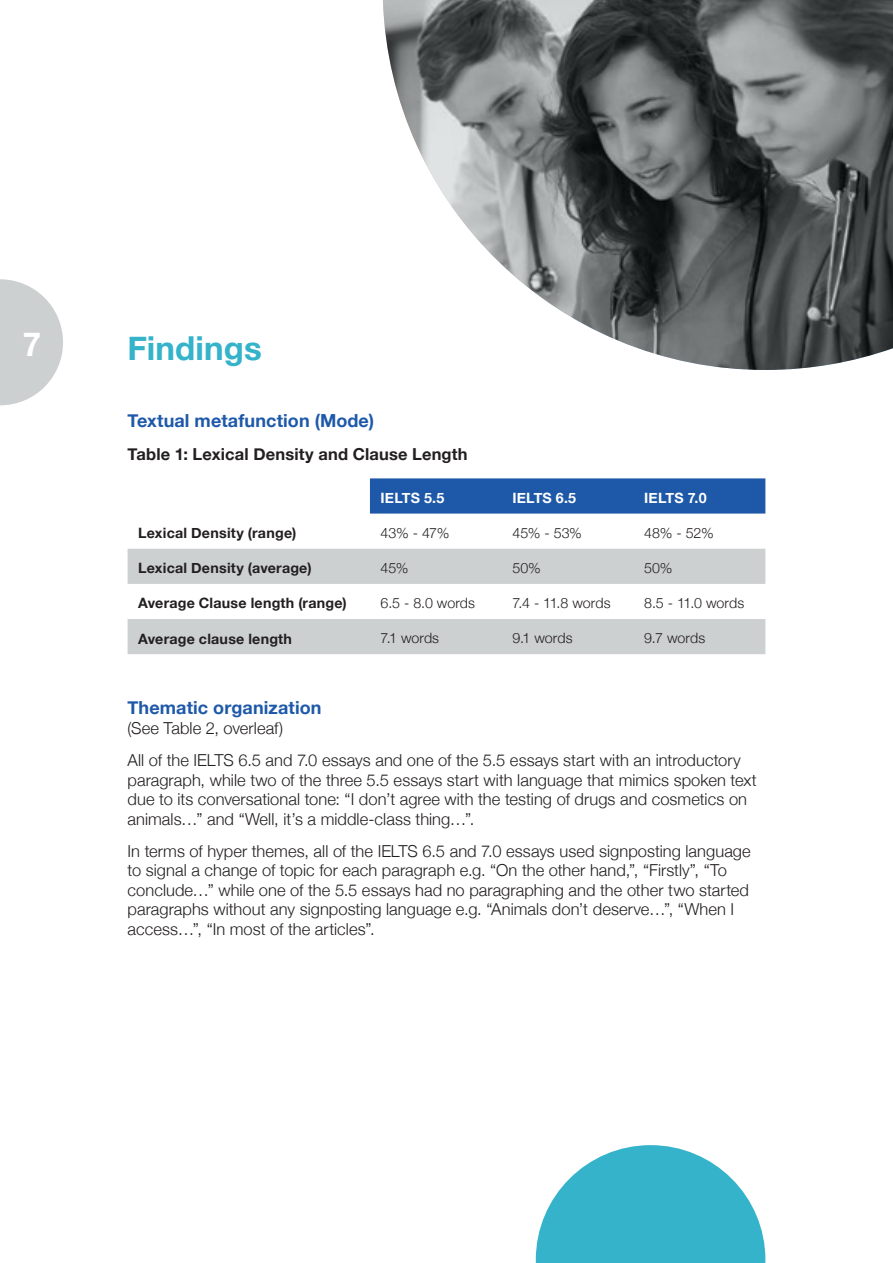
<style>
.page{position:relative;width:893px;height:1263px;background:#fff}
.page>*{position:absolute;margin:0;border:0;box-sizing:border-box;transform-origin:0 0}
.t1{font:700 33px "Helvetica Neue";letter-spacing:.005em;color:#35b3ca}
.t2{font:700 33px "Helvetica Neue";color:#fff}
.t3{font:700 18px "Helvetica Neue";letter-spacing:.005em;color:#1e59a9}
.t4{font:300 16.5px/19.5px "Helvetica Neue";letter-spacing:.005em;color:#231f20}
.t5{font:700 16.5px "Helvetica Neue";letter-spacing:.01em;color:#231f20}
.t6{font:300 14.25px "Helvetica Neue";color:#231f20}
.t7{font:700 14.25px "Helvetica Neue";letter-spacing:.015em;color:#231f20}
.t8{font:700 14.25px "Helvetica Neue";letter-spacing:.015em;color:#fff}
</style>
<div class="page">
<div style="left:370px;top:478px;width:395px;height:36px;background:#1e59a9"></div>
<svg style="left:128px;top:549px;width:637px;height:105px;fill:#ccd0d0"></svg>
<img style="left:383px;top:0;width:510px;height:370px">
<svg style="left:536px;top:1145px;width:229px;height:118px"></svg>
<svg style="left:0;top:279px;width:63px;height:126px"></svg>
<h1 class="t2" style="left:23px;top:319px;width:20px">7</h1>
<h1 class="t1" style="left:128px;top:322px;width:136px">Findings</h1>
<p class="t3" style="left:128px;top:407px;width:248px">Textual metafunction (Mode)</p>
<p class="t5" style="left:128px;top:441px;width:342px">Table 1: Lexical Density and Clause Length</p>
<p class="t8" style="left:381px;top:487px;width:65px">IELTS 5.5</p>
<p class="t8" style="left:512px;top:487px;width:65px">IELTS 6.5</p>
<p class="t8" style="left:644px;top:487px;width:64px">IELTS 7.0</p>
<p class="t7" style="left:138px;top:522px;width:160px">Lexical Density (range)</p>
<p class="t6" style="left:381px;top:521px;width:70px">43% - 47%</p>
<p class="t6" style="left:512px;top:521px;width:71px">45% - 53%</p>
<p class="t6" style="left:644px;top:521px;width:71px">48% - 52%</p>
<p class="t7" style="left:138px;top:557px;width:175px">Lexical Density (average)</p>
<p class="t6" style="left:381px;top:557px;width:30px">45%</p>
<p class="t6" style="left:512px;top:557px;width:30px">50%</p>
<p class="t6" style="left:644px;top:557px;width:30px">50%</p>
<p class="t7" style="left:138px;top:592px;width:210px">Average Clause length (range)</p>
<p class="t6" style="left:381px;top:592px;width:96px">6.5 - 8.0 words</p>
<p class="t6" style="left:512px;top:592px;width:100px">7.4 - 11.8 words</p>
<p class="t6" style="left:644px;top:592px;width:101px">8.5 - 11.0 words</p>
<p class="t7" style="left:138px;top:627px;width:155px">Average clause length</p>
<p class="t6" style="left:381px;top:627px;width:60px">7.1 words</p>
<p class="t6" style="left:512px;top:627px;width:62px">9.1 words</p>
<p class="t6" style="left:644px;top:627px;width:62px">9.7 words</p>
<p class="t3" style="left:128px;top:694px;width:195px">Thematic organization</p>
<p class="t4" style="left:128px;top:710px;width:157px;line-height:32.2px">(See Table 2, overleaf)<br>All of the IELTS</p>
<p class="t4" style="left:128px;top:749px;width:631px;text-indent:111px">6.5 and 7.0 essays and one of the 5.5 essays start with an introductory paragraph, while two of the three 5.5 essays start with language that mimics spoken text due to its conversational tone: “I don’t agree with the testing of drugs and cosmetics on animals…” and “Well, it’s a middle-class thing…”.</p>
<p class="t4" style="left:128px;top:840px;width:259px">In terms of hyper themes, all of the IELTS</p>
<p class="t4" style="left:128px;top:840px;width:625px;text-indent:295px">6.5 and 7.0 essays used signposting language to signal a change of topic for each paragraph e.g. “On the other hand,”, “Firstly”, “To conclude…” while one of the 5.5 essays had no paragraphing and the other two started paragraphs without any signposting language e.g. “Animals don’t deserve…”, “When I access…”, “In most of the articles”.</p>
</div>
